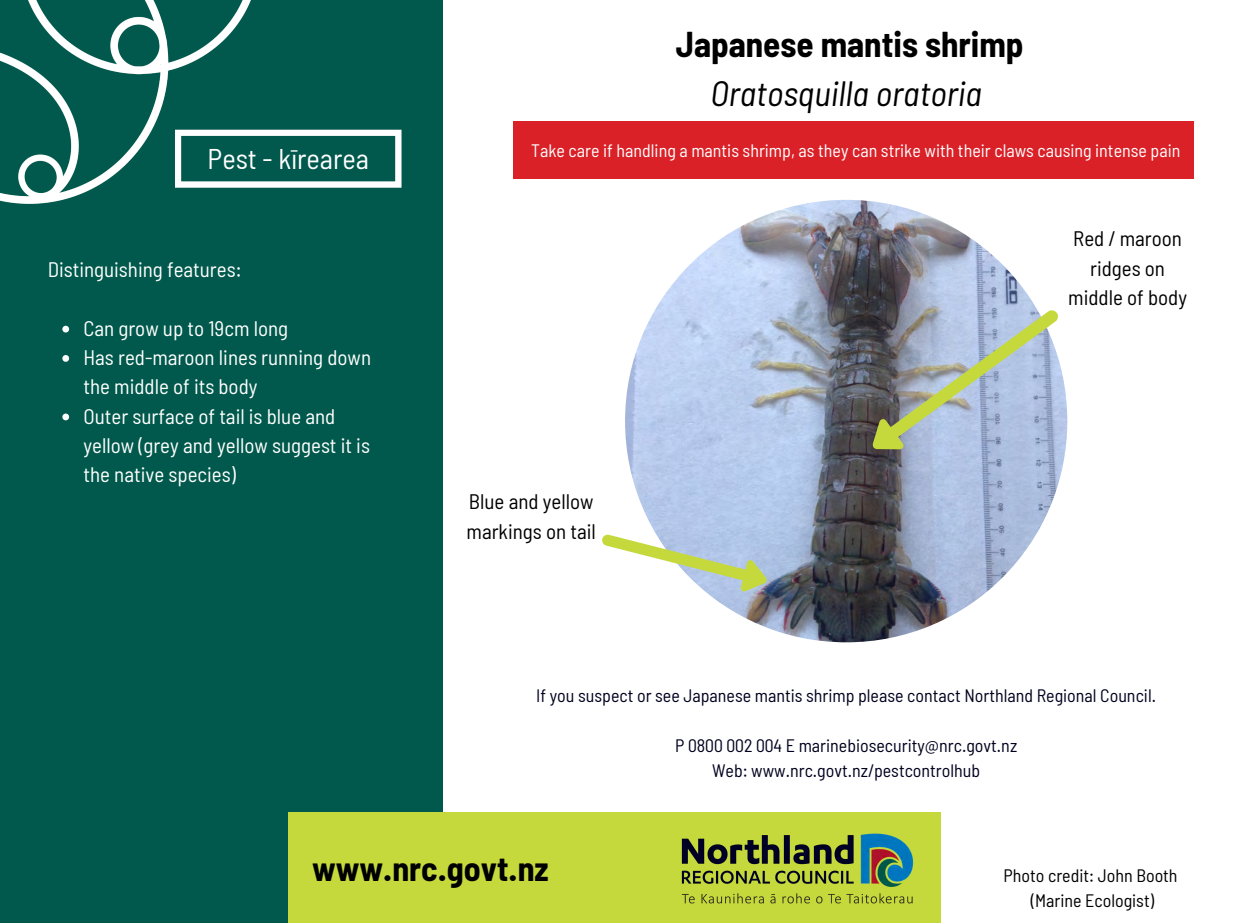
<style>
.page{position:relative;width:1233px;height:923px;background:#fff}
.page>*{position:absolute;margin:0;border:0;box-sizing:border-box;transform-origin:0 0}
.t1{font:700 semi-condensed 35.1px "Barlow";color:#000}
.t2{font:italic semi-condensed 35.1px "Barlow";color:#000}
.t3{font:700 semi-condensed 34.05px "Barlow";color:#000}
.t4{font:semi-condensed 28.5px "Barlow";color:#fff}
.t5{font:semi-condensed 21px/29.2px "Barlow";color:#fff}
.t6{font:semi-condensed 21px/29.2px "Barlow";color:#000;text-align:center}
.t7{font:semi-condensed 18px "Barlow";color:#00001e}
.t8{font:semi-condensed 18px "Barlow";color:#fff}
.t9{font:semi-condensed 18px "Barlow";color:#000}
</style>
<div class="page">
<div style="left:0;top:0;width:443px;height:922px;background:#00594c"></div>
<img style="left:0;top:0;width:259px;height:204px">
<img style="left:625px;top:200px;width:442px;height:442px;border-radius:50%">
<div style="left:288px;top:811px;width:653px;height:111px;background:#c5d93d"></div>
<img style="left:681px;top:833px;width:233px;height:71px">
<div style="left:513px;top:121px;width:680px;height:58px;background:#da2128"></div>
<svg style="left:863px;top:298px;width:204px;height:163px;background:#a0abb2"></svg>
<svg style="left:62px;top:326px;width:7px;height:6px"></svg>
<svg style="left:62px;top:355px;width:7px;height:7px"></svg>
<svg style="left:62px;top:413px;width:7px;height:7px"></svg>
<svg style="left:175px;top:130px;width:227px;height:58px"></svg>
<svg style="left:602px;top:523px;width:169px;height:73px"></svg>
<p class="t4" style="left:208px;top:141px;width:163px">Pest - kīrearea</p>
<p class="t5" style="left:48px;top:254px;width:195px">Distinguishing features:</p>
<p class="t5" style="left:83px;top:313px;width:206px">Can grow up to 19cm long</p>
<p class="t5" style="left:83px;top:342px;width:289px">Has red-maroon lines running down the middle of its body</p>
<p class="t5" style="left:83px;top:401px;width:288px">Outer surface of tail is blue and yellow (grey and yellow suggest it is the native species)</p>
<p class="t1" style="left:676px;top:23px;width:349px">Japanese mantis shrimp</p>
<p class="t2" style="left:710px;top:71px;width:273px">Oratosquilla oratoria</p>
<p class="t8" style="left:531px;top:139px;width:651px">Take care if handling a mantis shrimp, as they can strike with their claws causing intense pain</p>
<p class="t6" style="left:467px;top:486px;width:131px;text-align:left">Blue and yellow markings on tail</p>
<p class="t6" style="left:1068px;top:223px;width:120px">Red / maroon ridges on middle of body</p>
<p class="t7" style="left:536px;top:684px;width:621px">If you suspect or see Japanese mantis shrimp please contact Northland Regional Council.</p>
<p class="t7" style="left:675px;top:734px;width:344px">P 0800 002 004 E marinebiosecurity@nrc.govt.nz</p>
<p class="t7" style="left:712px;top:759px;width:270px">Web: www.nrc.govt.nz/pestcontrolhub</p>
<p class="t3" style="left:312px;top:847px;width:238px">www.nrc.govt.nz</p>
<p class="t9" style="left:1004px;top:864px;width:176px">Photo credit: John Booth</p>
<p class="t9" style="left:1031px;top:889px;width:125px">(Marine Ecologist)</p>
</div>
